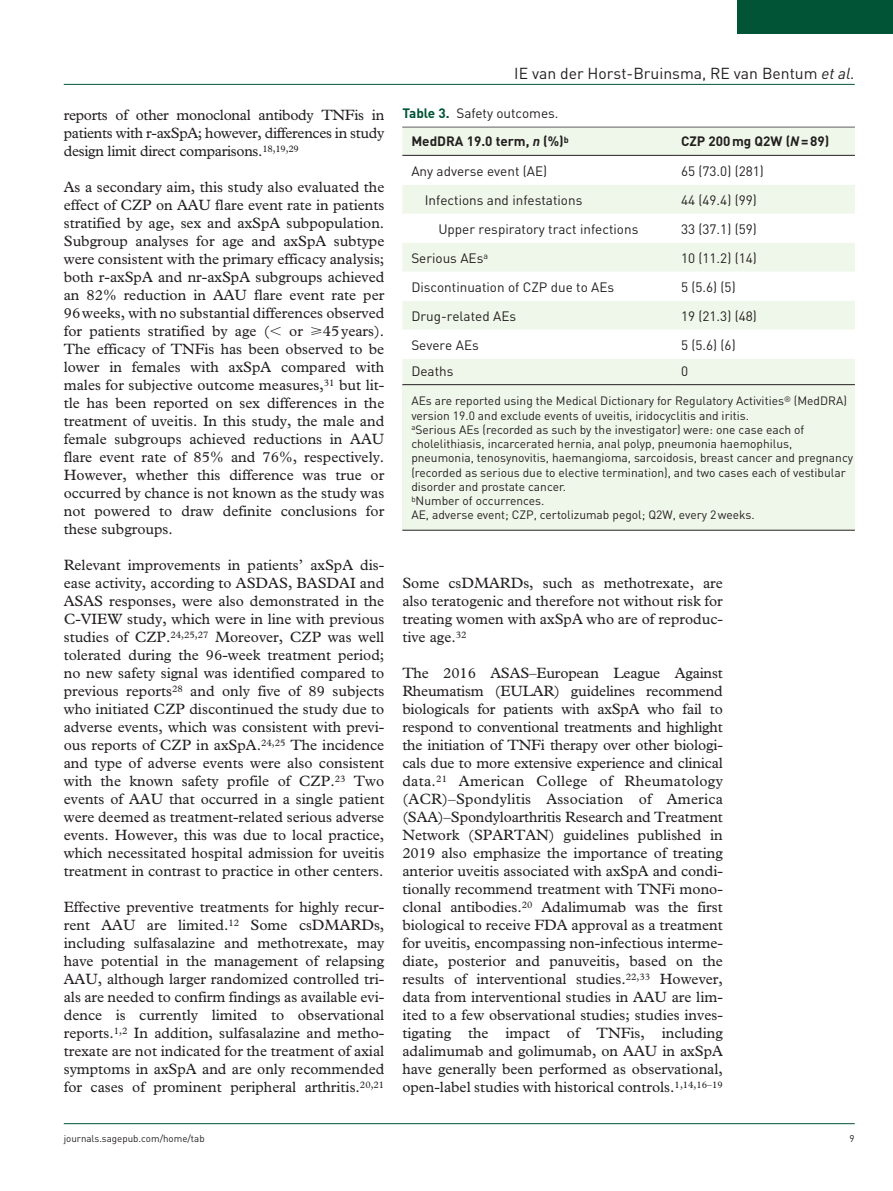
<style>
.page{position:relative;width:893px;height:1191px;background:#fff}
.page>*{position:absolute;margin:0;border:0;box-sizing:border-box;transform-origin:0 0}
.t1{font:15.75px "DIN";color:#231f20}
.t2{font:15px/18px "Plantin Std";color:#231f20;text-align:justify}
.t3{font:13.5px "DIN";color:#231f20}
.t4{font:700 13.5px/28.5px "DIN";color:#231f20}
.t5{font:12px/14.2px "DIN";color:#231f20}
.t6{font:9.75px "DIN";color:#231f20}
.s1{font-style:italic}
.s2{color:#015436}
.s3{font-weight:400}
</style>
<div class="page">
<hr style="left:64px;top:84px;width:791px;height:1px;background:#015436">
<hr style="left:64px;top:1123px;width:791px;height:1px;background:#015436">
<div style="left:738px;top:0;width:155px;height:34px;background:#015436"></div>
<div style="left:402px;top:384px;width:453px;height:145px;background:#eff7ea"></div>
<hr style="left:402px;top:127px;width:453px;height:1px;background:#231f20">
<hr style="left:402px;top:530px;width:453px;height:1px;background:#231f20">
<div style="left:402px;top:128px;width:453px;height:256px;background:#eff7ea"></div>
<svg style="left:402px;top:156px;width:453px;height:203px"></svg>
<hr style="left:402px;top:155px;width:270px;height:1px;background:#231f20">
<hr style="left:672px;top:155px;width:183px;height:1px;background:#231f20">
<hr style="left:402px;top:384px;width:270px;height:1px;background:#231f20">
<hr style="left:672px;top:384px;width:183px;height:1px;background:#231f20">
<p class="t2" style="left:64px;top:106px;width:322px">reports of other monoclonal antibody TNFis in patients with r-axSpA; however, differences in study design limit direct comparisons.<sup>18,19,29</sup></p>
<p class="t2" style="left:64px;top:178px;width:322px">As a secondary aim, this study also evaluated the effect of CZP on AAU flare event rate in patients stratified by age, sex and axSpA subpopulation.<br>Subgroup analyses for age and axSpA subtype were consistent with the primary efficacy analysis; both r-axSpA and nr-axSpA subgroups achieved an 82% reduction in AAU flare event rate per 96weeks, with no substantial differences observed for patients stratified by age (</p>
<p class="t2" style="left:64px;top:322px;width:322px;text-indent:226px">or ⩾45years).<br>The efficacy of TNFis has been observed to be lower in females with axSpA compared with males for subjective outcome measures,<sup>31</sup> but lit&shy;tle has been reported on sex differences in the treatment of uveitis. In this study, the male and female subgroups achieved reductions in AAU flare event rate of 85% and 76%, respectively.<br>However, whether this difference was true or occurred by chance is not known as the study was not powered to draw definite conclusions for these subgroups.</p>
<p class="t2" style="left:64px;top:556px;width:322px">Relevant improvements in patients’ axSpA dis&shy;ease activity, according to ASDAS, BASDAI and ASAS responses, were also demonstrated in the C-VIEW study, which were in line with previous studies of CZP.<sup>24,25,27</sup> Moreover, CZP was well tolerated during the 96-week treatment period; no new safety signal was identified compared to previous reports<sup>28</sup> and only five of 89 subjects who initiated CZP discontinued the study due to adverse events, which was consistent with previ&shy;ous reports of CZP in axSpA.<sup>24,25</sup> The incidence and type of adverse events were also consistent with the known safety profile of CZP.<sup>23</sup> Two events of AAU that occurred in a single patient were deemed as treatment-related serious adverse events. However, this was due to local practice, which necessitated hospital admission for uveitis treatment in contrast to practice in other centers.</p>
<p class="t2" style="left:64px;top:898px;width:322px">Effective preventive treatments for highly recur&shy;rent AAU are limited.<sup>12</sup> Some csDMARDs, including sulfasalazine and methotrexate, may have potential in the management of relapsing AAU, although larger randomized controlled tri&shy;als are needed to confirm findings as available evi&shy;dence is currently limited to observational reports.<sup>1,2</sup> In addition, sulfasalazine and metho&shy;trexate are not indicated for the treatment of axial symptoms in axSpA and are only recommended for cases of prominent peripheral arthritis.<sup>20,21</sup></p>
<p class="t1" style="left:514px;top:63px;width:342px">IE van der Horst-Bruinsma, RE van Bentum <span class="s1">et al.</span></p>
<p class="t4" style="left:411px;top:98px;width:159px;text-indent:-9px"><span class="s2">Table 3.</span> <span class="s3">Safety outcomes.<br></span>MedDRA 19.0 term, <span class="s1">n</span> (%)<sup>b</sup></p>
<p class="t4" style="left:681px;top:127px;width:150px">CZP 200mg Q2W (<span class="s1">N</span>=89)</p>
<p class="t3" style="left:411px;top:162px;width:137px">Any adverse event (AE)</p>
<p class="t3" style="left:681px;top:162px;width:84px">65 (73.0) (281)</p>
<p class="t3" style="left:425px;top:191px;width:159px">Infections and infestations</p>
<p class="t3" style="left:681px;top:191px;width:77px">44 (49.4) (99)</p>
<p class="t3" style="left:438px;top:220px;width:202px">Upper respiratory tract infections</p>
<p class="t3" style="left:681px;top:220px;width:77px">33 (37.1) (59)</p>
<p class="t3" style="left:411px;top:249px;width:78px">Serious AEs<sup>a</sup></p>
<p class="t3" style="left:681px;top:249px;width:77px">10 (11.2) (14)</p>
<p class="t3" style="left:411px;top:278px;width:204px">Discontinuation of CZP due to AEs</p>
<p class="t3" style="left:681px;top:278px;width:56px">5 (5.6) (5)</p>
<p class="t3" style="left:411px;top:307px;width:106px">Drug-related AEs</p>
<p class="t3" style="left:681px;top:307px;width:77px">19 (21.3) (48)</p>
<p class="t3" style="left:411px;top:336px;width:69px">Severe AEs</p>
<p class="t3" style="left:681px;top:336px;width:56px">5 (5.6) (6)</p>
<p class="t3" style="left:411px;top:362px;width:44px">Deaths</p>
<p class="t3" style="left:681px;top:362px;width:9px">0</p>
<p class="t5" style="left:411px;top:393px;width:443px">AEs are reported using the Medical Dictionary for Regulatory Activities<sup>®</sup> (MedDRA) version 19.0 and exclude events of uveitis, iridocyclitis and iritis.<br><sup>a</sup>Serious AEs (recorded as such by the investigator) were: one case each of cholelithiasis, incarcerated hernia, anal polyp, pneumonia haemophilus, pneumonia, tenosynovitis, haemangioma, sarcoidosis, breast cancer and pregnancy (recorded as serious due to elective termination), and two cases each of vestibular disorder and prostate cancer.<br><sup>b</sup>Number of occurrences.<br>AE, adverse event; CZP, certolizumab pegol; Q2W, every 2weeks.</p>
<p class="t2" style="left:402px;top:574px;width:322px">Some csDMARDs, such as methotrexate, are also teratogenic and therefore not without risk for treating women with axSpA who are of reproduc&shy;tive age.<sup>32</sup></p>
<p class="t2" style="left:402px;top:664px;width:322px">The 2016 ASAS–European League Against Rheumatism (EULAR) guidelines recommend biologicals for patients with axSpA who fail to respond to conventional treatments and highlight the initiation of TNFi therapy over other biologi&shy;cals due to more extensive experience and clinical data.<sup>21</sup> American College of Rheumatology (ACR)–Spondylitis Association of America (SAA)–Spondyloarthritis Research and Treatment Network (SPARTAN) guidelines published in 2019 also emphasize the importance of treating anterior uveitis associated with axSpA and condi&shy;tionally recommend treatment with TNFi mono&shy;clonal antibodies.<sup>20</sup> Adalimumab was the first biological to receive FDA approval as a treatment for uveitis, encompassing non-infectious interme&shy;diate, posterior and panuveitis, based on the results of interventional studies.<sup>22,33</sup> However, data from interventional studies in AAU are lim&shy;ited to a few observational studies; studies inves&shy;tigating the impact of TNFis, including adalimumab and golimumab, on AAU in axSpA have generally been performed as observational, open-label studies with historical controls.<sup>1,14,16–19</sup></p>
<p class="t6" style="left:64px;top:1132px;width:142px">journals.sagepub.com/home/tab</p>
<p class="t6" style="left:850px;top:1132px;width:7px">9</p>
</div>
